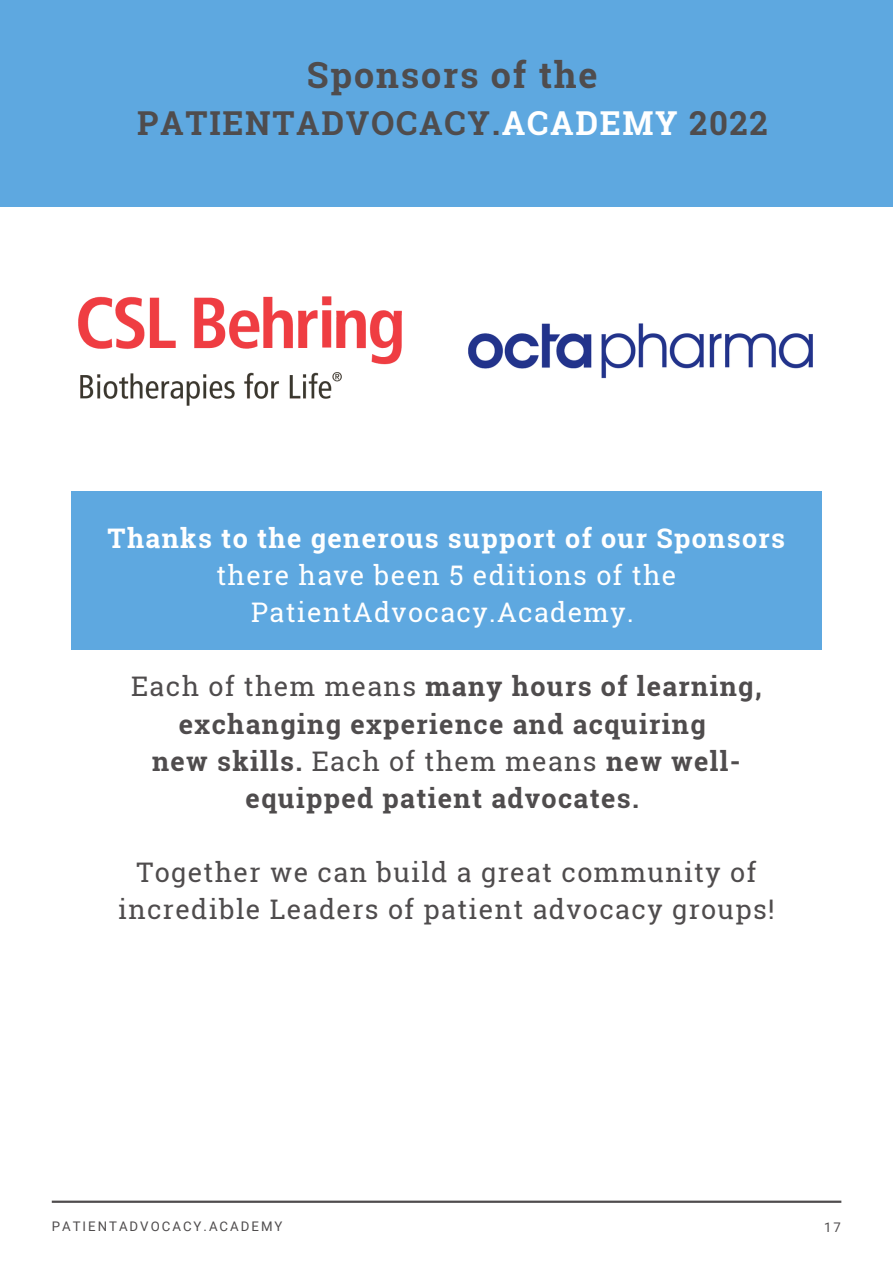
<style>
.page{position:relative;width:893px;height:1264px;background:#fff}
.page>*{position:absolute;margin:0;border:0;box-sizing:border-box;transform-origin:0 0}
.t1{font:700 36px "Roboto Slab";letter-spacing:.05em;color:#4f4c4d}
.t2{font:700 33px "Roboto Slab";letter-spacing:.05em;color:#4f4c4d}
.t3{font:700 27px/37px "Roboto Slab";letter-spacing:.05em;color:#4f4c4d;text-align:center}
.t4{font:27px/37px "Roboto Slab";letter-spacing:.05em;color:#4f4c4d;text-align:center}
.t5{font:27px/37px "Roboto Slab";letter-spacing:.05em;color:#fff;text-align:center}
.t6{font:700 27px "Roboto Slab";letter-spacing:.05em;color:#fff}
.t7{font:13.2px "Roboto";letter-spacing:.15em;color:#4f4c4d}
.s1{color:#fff}
.s2{font-weight:400}
</style>
<div class="page">
<hr style="left:52px;top:1200px;width:789px;height:2px;background:#4f4c4d">
<img style="left:78px;top:296px;width:324px;height:110px">
<img style="left:468px;top:323px;width:345px;height:56px">
<div style="left:71px;top:491px;width:750px;height:158px;background:#5ea8e0"></div>
<div style="left:0;top:0;width:892px;height:207px;background:#5ea8e0"></div>
<h1 class="t1" style="left:307px;top:50px;width:292px">Sponsors of the</h1>
<p class="t2" style="left:137px;top:100px;width:632px">PATIENTADVOCACY.<span class="s1">ACADEMY</span> 2022</p>
<p class="t6" style="left:108px;top:519px;width:678px">Thanks to the generous support of our Sponsors</p>
<p class="t5" style="left:216px;top:556px;width:461px">there have been 5 editions of the<br>PatientAdvocacy.Academy.</p>
<p class="t3" style="left:131px;top:667px;width:632px"><span class="s2">Each of them means</span> many hours of learning, exchanging experience and acquiring<br>new skills. <span class="s2">Each of them means</span> new well&shy;equipped patient advocates.</p>
<p class="t4" style="left:118px;top:853px;width:657px">Together we can build a great community of incredible Leaders of patient advocacy groups!</p>
<p class="t7" style="left:52px;top:1218px;width:232px">PATIENTADVOCACY.ACADEMY</p>
<p class="t7" style="left:824px;top:1219px;width:18px">17</p>
</div>
